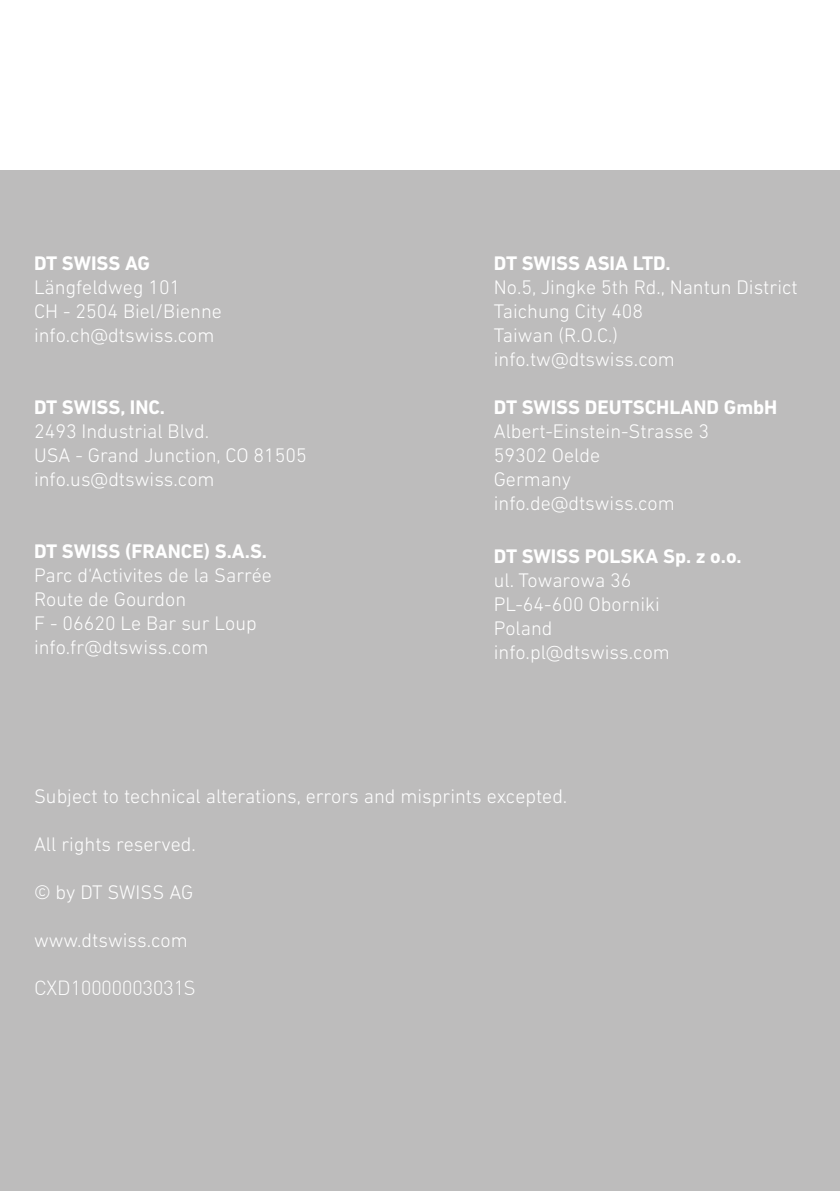
<style>
.page{position:relative;width:840px;height:1191px;background:#fff}
.page>*{position:absolute;margin:0;border:0;box-sizing:border-box;transform-origin:0 0}
.t1{font:300 20px "DIN Next LT Pro";color:#fff}
.t2{font:700 20px "DIN Next LT Pro";color:#fff}
.t3{font:300 20px "DIN Offc Pro";color:#fff}
</style>
<div class="page">
<div style="left:0;top:170px;width:839px;height:1021px;background:#bdbcbc"></div>
<p class="t2" style="left:34px;top:252px;width:117px">DT SWISS AG</p>
<p class="t1" style="left:34px;top:276px;width:148px">Längfeldweg 101</p>
<p class="t1" style="left:34px;top:300px;width:189px">CH - 2504 Biel/Bienne</p>
<p class="t1" style="left:34px;top:324px;width:182px">info.ch@dtswiss.com</p>
<p class="t2" style="left:34px;top:396px;width:132px">DT SWISS, INC.</p>
<p class="t1" style="left:34px;top:420px;width:176px">2493 Industrial Blvd.</p>
<p class="t1" style="left:34px;top:444px;width:274px">USA - Grand Junction, CO 81505</p>
<p class="t1" style="left:34px;top:468px;width:182px">info.us@dtswiss.com</p>
<p class="t2" style="left:34px;top:540px;width:234px">DT SWISS (FRANCE) S.A.S.</p>
<p class="t1" style="left:34px;top:564px;width:239px">Parc d‘Activites de la Sarrée</p>
<p class="t1" style="left:34px;top:588px;width:154px">Route de Gourdon</p>
<p class="t1" style="left:34px;top:612px;width:224px">F - 06620 Le Bar sur Loup</p>
<p class="t1" style="left:34px;top:636px;width:176px">info.fr@dtswiss.com</p>
<p class="t2" style="left:493px;top:252px;width:178px">DT SWISS ASIA LTD.</p>
<p class="t1" style="left:493px;top:276px;width:305px">No.5, Jingke 5th Rd., Nantun District</p>
<p class="t1" style="left:493px;top:300px;width:151px">Taichung City 408</p>
<p class="t1" style="left:493px;top:324px;width:126px">Taiwan (R.O.C.)</p>
<p class="t1" style="left:493px;top:348px;width:182px">info.tw@dtswiss.com</p>
<p class="t2" style="left:493px;top:396px;width:285px">DT SWISS DEUTSCHLAND GmbH</p>
<p class="t1" style="left:493px;top:420px;width:217px">Albert-Einstein-Strasse 3</p>
<p class="t1" style="left:493px;top:444px;width:108px">59302 Oelde</p>
<p class="t1" style="left:493px;top:468px;width:79px">Germany</p>
<p class="t1" style="left:493px;top:492px;width:182px">info.de@dtswiss.com</p>
<p class="t2" style="left:493px;top:544px;width:249px">DT SWISS POLSKA Sp. z o.o.</p>
<p class="t1" style="left:493px;top:569px;width:139px">ul. Towarowa 36</p>
<p class="t1" style="left:493px;top:593px;width:167px">PL-64-600 Oborniki</p>
<p class="t1" style="left:493px;top:617px;width:60px">Poland</p>
<p class="t1" style="left:493px;top:641px;width:177px">info.pl@dtswiss.com</p>
<p class="t1" style="left:34px;top:785px;width:534px">Subject to technical alterations, errors and misprints excepted.</p>
<p class="t1" style="left:34px;top:833px;width:163px">All rights reserved.</p>
<p class="t1" style="left:34px;top:881px;width:160px">© by DT SWISS AG</p>
<p class="t1" style="left:34px;top:929px;width:155px">www.dtswiss.com</p>
<p class="t3" style="left:34px;top:973px;width:163px">CXD10000003031S</p>
</div>
